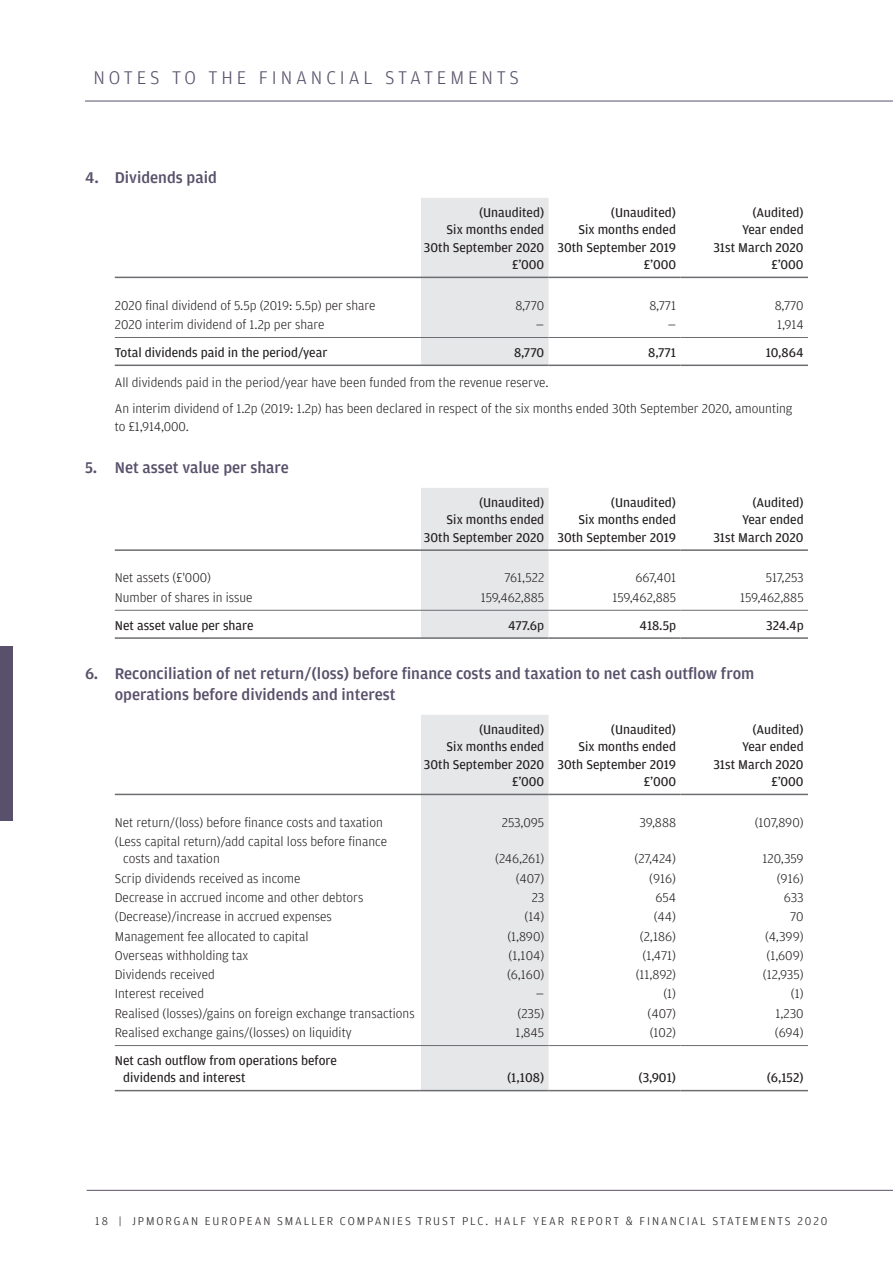
<style>
.page{position:relative;width:893px;height:1263px;background:#fff}
.page>*{position:absolute;margin:0;border:0;box-sizing:border-box;transform-origin:0 0}
.t1{font:300 19.5px "Amplitude";letter-spacing:.2em;color:#59516b}
.t2{font:500 16.5px/21px "Amplitude";color:#59516b}
.t3{font:300 13.5px/26.5px "Amplitude";color:#231f20}
.t4{font:13.5px/17.2px "Amplitude";color:#231f20;text-align:right}
.t5{font:300 12px "Amplitude";letter-spacing:.16em;color:#231f20}
</style>
<div class="page">
<hr style="left:87px;top:1190px;width:806px;height:1px;background:#59516b">
<hr style="left:85px;top:101px;width:808px;height:1px;background:#59516b">
<div style="left:421px;top:198px;width:128px;height:167px;background:#e6e7e9"></div>
<hr style="left:115px;top:277px;width:306px;height:1px;background:#6c6d70">
<hr style="left:421px;top:277px;width:128px;height:1px;background:#6c6d70">
<hr style="left:680px;top:277px;width:128px;height:1px;background:#6c6d70">
<hr style="left:115px;top:365px;width:306px;height:1px;background:#6c6d70">
<hr style="left:421px;top:365px;width:128px;height:1px;background:#6c6d70">
<hr style="left:549px;top:365px;width:131px;height:1px;background:#6c6d70">
<hr style="left:680px;top:365px;width:128px;height:1px;background:#6c6d70">
<hr style="left:549px;top:277px;width:131px;height:1px;background:#6c6d70">
<hr style="left:115px;top:337px;width:306px;height:1px;background:#6c6d70">
<hr style="left:421px;top:337px;width:128px;height:1px;background:#6c6d70">
<hr style="left:549px;top:337px;width:131px;height:1px;background:#6c6d70">
<hr style="left:680px;top:337px;width:128px;height:1px;background:#6c6d70">
<div style="left:421px;top:488px;width:128px;height:149px;background:#e6e7e9"></div>
<hr style="left:115px;top:637px;width:306px;height:2px;background:#6c6d70">
<hr style="left:421px;top:637px;width:128px;height:2px;background:#6c6d70">
<hr style="left:549px;top:637px;width:131px;height:2px;background:#6c6d70">
<hr style="left:680px;top:637px;width:128px;height:2px;background:#6c6d70">
<hr style="left:549px;top:549px;width:131px;height:2px;background:#6c6d70">
<hr style="left:115px;top:549px;width:306px;height:2px;background:#6c6d70">
<hr style="left:421px;top:549px;width:128px;height:2px;background:#6c6d70">
<hr style="left:680px;top:549px;width:128px;height:2px;background:#6c6d70">
<hr style="left:115px;top:610px;width:306px;height:1px;background:#6c6d70">
<hr style="left:421px;top:610px;width:128px;height:1px;background:#6c6d70">
<hr style="left:549px;top:610px;width:131px;height:1px;background:#6c6d70">
<hr style="left:680px;top:610px;width:128px;height:1px;background:#6c6d70">
<div style="left:421px;top:715px;width:128px;height:375px;background:#e6e7e9"></div>
<hr style="left:115px;top:794px;width:306px;height:1px;background:#6c6d70">
<hr style="left:421px;top:794px;width:128px;height:1px;background:#6c6d70">
<hr style="left:680px;top:794px;width:128px;height:1px;background:#6c6d70">
<hr style="left:115px;top:1045px;width:306px;height:1px;background:#6c6d70">
<hr style="left:421px;top:1045px;width:128px;height:1px;background:#6c6d70">
<hr style="left:549px;top:1045px;width:131px;height:1px;background:#6c6d70">
<hr style="left:680px;top:1045px;width:128px;height:1px;background:#6c6d70">
<hr style="left:115px;top:1090px;width:306px;height:1px;background:#6c6d70">
<hr style="left:421px;top:1090px;width:128px;height:1px;background:#6c6d70">
<hr style="left:549px;top:1090px;width:131px;height:1px;background:#6c6d70">
<hr style="left:680px;top:1090px;width:128px;height:1px;background:#6c6d70">
<hr style="left:549px;top:794px;width:131px;height:1px;background:#6c6d70">
<div style="left:0;top:646px;width:13px;height:175px;background:#59516b"></div>
<h1 class="t1" style="left:94px;top:65px;width:427px">NOTES TO THE FINANCIAL STATEMENTS</h1>
<p class="t2" style="left:85px;top:167px;width:133px">4. Dividends paid</p>
<p class="t4" style="left:424px;top:204px;width:122px">(Unaudited)<br>Six months ended<br>30th September 2020 £’000</p>
<p class="t4" style="left:558px;top:204px;width:120px">(Unaudited)<br>Six months ended<br>30th September 2019 £’000</p>
<p class="t4" style="left:713px;top:204px;width:92px">(Audited)<br>Year ended<br>31st March 2020 £’000</p>
<p class="t3" style="left:115px;top:292px;width:262px">2020 final dividend of 5.5p (2019: 5.5p) per share</p>
<p class="t3" style="left:515px;top:292px;width:30px">8,770</p>
<p class="t3" style="left:649px;top:292px;width:28px">8,771</p>
<p class="t3" style="left:775px;top:292px;width:30px">8,770</p>
<p class="t3" style="left:115px;top:311px;width:211px">2020 interim dividend of 1.2p per share</p>
<p class="t3" style="left:536px;top:311px;width:10px">—</p>
<p class="t3" style="left:668px;top:311px;width:10px">—</p>
<p class="t3" style="left:777px;top:311px;width:28px">1,914</p>
<p class="t4" style="left:115px;top:343px;width:214px">Total dividends paid in the period/year</p>
<p class="t4" style="left:514px;top:343px;width:32px">8,770</p>
<p class="t4" style="left:648px;top:343px;width:29px">8,771</p>
<p class="t4" style="left:766px;top:343px;width:39px">10,864</p>
<p class="t3" style="left:115px;top:368px;width:679px">All dividends paid in the period/year have been funded from the revenue reserve.<br>An interim dividend of 1.2p (2019: 1.2p) has been declared in respect of the six months ended 30th September 2020, amounting</p>
<p class="t3" style="left:115px;top:413px;width:76px">to £1,914,000.</p>
<p class="t2" style="left:85px;top:457px;width:205px">5. Net asset value per share</p>
<p class="t4" style="left:424px;top:494px;width:122px">(Unaudited)<br>Six months ended<br>30th September 2020</p>
<p class="t4" style="left:558px;top:494px;width:120px">(Unaudited)<br>Six months ended<br>30th September 2019</p>
<p class="t4" style="left:713px;top:494px;width:92px">(Audited)<br>Year ended<br>31st March 2020</p>
<p class="t3" style="left:115px;top:564px;width:98px">Net assets (£'000)</p>
<p class="t3" style="left:505px;top:564px;width:41px">761,522</p>
<p class="t3" style="left:635px;top:564px;width:42px">667,401</p>
<p class="t3" style="left:766px;top:564px;width:39px">517,253</p>
<p class="t3" style="left:115px;top:584px;width:139px">Number of shares in issue</p>
<p class="t3" style="left:481px;top:584px;width:65px">159,462,885</p>
<p class="t3" style="left:613px;top:584px;width:65px">159,462,885</p>
<p class="t3" style="left:740px;top:584px;width:65px">159,462,885</p>
<p class="t4" style="left:115px;top:616px;width:140px">Net asset value per share</p>
<p class="t4" style="left:508px;top:616px;width:38px">477.6p</p>
<p class="t4" style="left:639px;top:616px;width:38px">418.5p</p>
<p class="t4" style="left:766px;top:616px;width:39px">324.4p</p>
<p class="t2" style="left:115px;top:663px;width:641px;text-indent:-30px">6. Reconciliation of net return/(loss) before finance costs and taxation to net cash outflow from operations before dividends and interest</p>
<p class="t4" style="left:424px;top:721px;width:122px">(Unaudited)<br>Six months ended<br>30th September 2020 £’000</p>
<p class="t4" style="left:558px;top:721px;width:120px">(Unaudited)<br>Six months ended<br>30th September 2019 £’000</p>
<p class="t4" style="left:713px;top:721px;width:92px">(Audited)<br>Year ended<br>31st March 2020 £’000</p>
<p class="t3" style="left:115px;top:808px;width:269px">Net return/(loss) before finance costs and taxation</p>
<p class="t3" style="left:502px;top:808px;width:44px">253,095</p>
<p class="t3" style="left:639px;top:808px;width:38px">39,888</p>
<p class="t3" style="left:755px;top:808px;width:50px">(107,890)</p>
<p class="t3" style="left:123px;top:832px;width:265px;line-height:17.2px;text-indent:-9px">(Less capital return)/add capital loss before finance costs and taxation</p>
<p class="t3" style="left:495px;top:845px;width:51px">(246,261)</p>
<p class="t3" style="left:634px;top:845px;width:43px">(27,424)</p>
<p class="t3" style="left:763px;top:845px;width:43px">120,359</p>
<p class="t3" style="left:115px;top:864px;width:187px">Scrip dividends received as income</p>
<p class="t3" style="left:516px;top:864px;width:30px">(407)</p>
<p class="t3" style="left:649px;top:864px;width:28px">(916)</p>
<p class="t3" style="left:777px;top:864px;width:28px">(916)</p>
<p class="t3" style="left:115px;top:884px;width:250px">Decrease in accrued income and other debtors</p>
<p class="t3" style="left:532px;top:884px;width:14px">23</p>
<p class="t3" style="left:655px;top:884px;width:22px">654</p>
<p class="t3" style="left:784px;top:884px;width:21px">633</p>
<p class="t3" style="left:115px;top:903px;width:219px">(Decrease)/increase in accrued expenses</p>
<p class="t3" style="left:524px;top:903px;width:21px">(14)</p>
<p class="t3" style="left:654px;top:903px;width:24px">(44)</p>
<p class="t3" style="left:790px;top:903px;width:15px">70</p>
<p class="t3" style="left:115px;top:922px;width:195px">Management fee allocated to capital</p>
<p class="t3" style="left:507px;top:922px;width:38px">(1,890)</p>
<p class="t3" style="left:640px;top:922px;width:38px">(2,186)</p>
<p class="t3" style="left:765px;top:922px;width:40px">(4,399)</p>
<p class="t3" style="left:115px;top:942px;width:135px">Overseas withholding tax</p>
<p class="t3" style="left:509px;top:942px;width:37px">(1,104)</p>
<p class="t3" style="left:642px;top:942px;width:35px">(1,471)</p>
<p class="t3" style="left:766px;top:942px;width:39px">(1,609)</p>
<p class="t3" style="left:115px;top:961px;width:101px">Dividends received</p>
<p class="t3" style="left:507px;top:961px;width:39px">(6,160)</p>
<p class="t3" style="left:636px;top:961px;width:42px">(11,892)</p>
<p class="t3" style="left:763px;top:961px;width:42px">(12,935)</p>
<p class="t3" style="left:115px;top:980px;width:91px">Interest received</p>
<p class="t3" style="left:536px;top:980px;width:10px">—</p>
<p class="t3" style="left:663px;top:980px;width:14px">(1)</p>
<p class="t3" style="left:791px;top:980px;width:14px">(1)</p>
<p class="t3" style="left:115px;top:999px;width:301px">Realised (losses)/gains on foreign exchange transactions</p>
<p class="t3" style="left:518px;top:999px;width:28px">(235)</p>
<p class="t3" style="left:648px;top:999px;width:30px">(407)</p>
<p class="t3" style="left:775px;top:999px;width:30px">1,230</p>
<p class="t3" style="left:115px;top:1019px;width:239px">Realised exchange gains/(losses) on liquidity</p>
<p class="t3" style="left:516px;top:1019px;width:30px">1,845</p>
<p class="t3" style="left:650px;top:1019px;width:28px">(102)</p>
<p class="t3" style="left:775px;top:1019px;width:30px">(694)</p>
<p class="t4" style="left:123px;top:1051px;width:215px;text-align:left;text-indent:-9px">Net cash outflow from operations before dividends and interest</p>
<p class="t4" style="left:507px;top:1068px;width:39px">(1,108)</p>
<p class="t4" style="left:638px;top:1068px;width:39px">(3,901)</p>
<p class="t4" style="left:767px;top:1068px;width:38px">(6,152)</p>
<p class="t5" style="left:95px;top:1213px;width:734px">18 | JPMORGAN EUROPEAN SMALLER COMPANIES TRUST PLC. HALF YEAR REPORT &amp; FINANCIAL STATEMENTS 2020</p>
</div>
